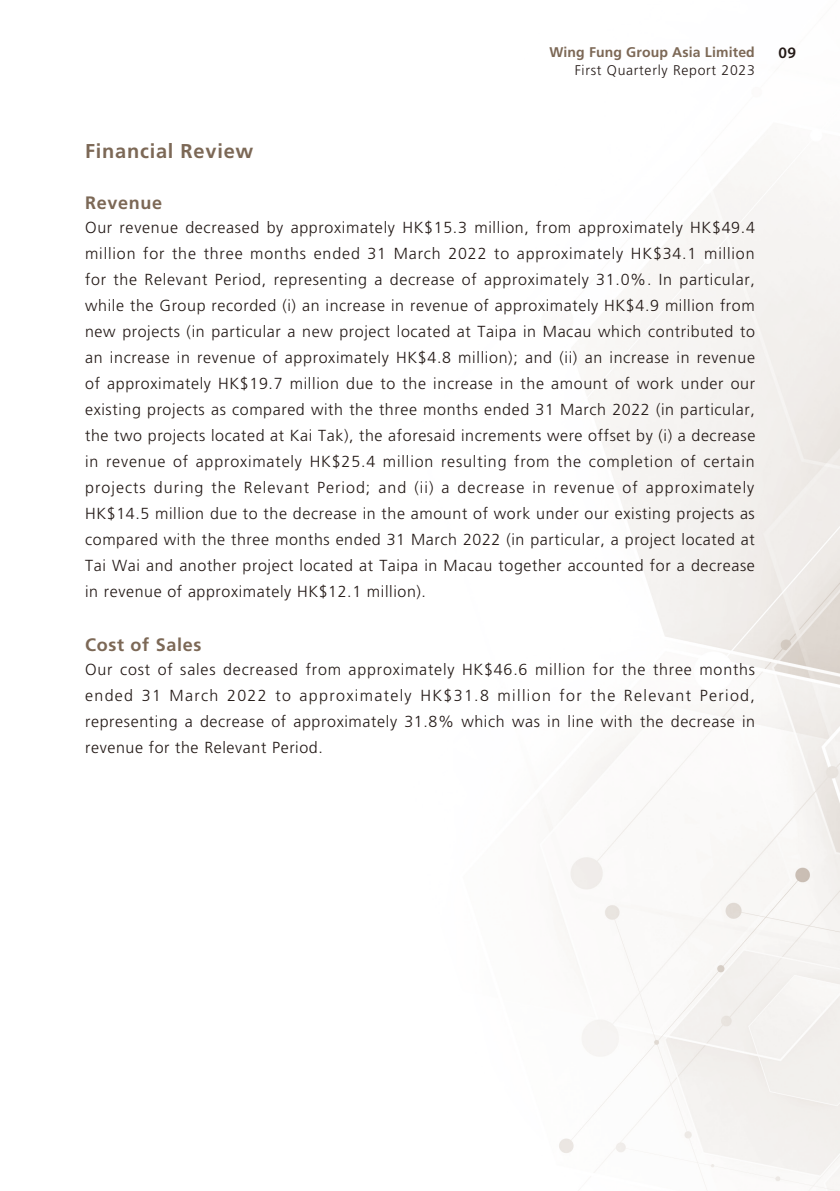
<style>
.page{position:relative;width:840px;height:1191px;background:#fff}
.page>*{position:absolute;margin:0;border:0;box-sizing:border-box;transform-origin:0 0}
.t1{font:700 20px "Frutiger LT Std";letter-spacing:.04em;color:#7c6856}
.t2{font:700 18px "Frutiger LT Std";letter-spacing:.04em;color:#7c6856}
.t3{font:300 16px/26px "Frutiger LT Std";letter-spacing:.04em;color:#231916;text-align:justify}
.t4{font:600 16px "Myriad Pro";color:#231916}
.t5{font:700 14px "Frutiger LT Std";letter-spacing:.01em;color:#7c6856}
.t6{font:300 14px "Frutiger LT Std";letter-spacing:.05em;color:#231916}
</style>
<div class="page">
<img style="left:544px;top:147px;width:295px;height:1044px">
<p class="t5" style="left:549px;top:44px;width:207px">Wing Fung Group Asia Limited</p>
<p class="t6" style="left:574px;top:62px;width:181px">First Quarterly Report 2023</p>
<p class="t4" style="left:778px;top:42px;width:19px">09</p>
<p class="t1" style="left:85px;top:140px;width:170px">Financial Review</p>
<p class="t2" style="left:85px;top:192px;width:79px">Revenue</p>
<p class="t3" style="left:85px;top:215px;width:671px">Our revenue decreased by approximately HK$15.3 million, from approximately HK$49.4 million for the three months ended 31 March 2022 to approximately HK$34.1 million for the Relevant Period, representing a decrease of approximately 31.0%. In particular, while the Group recorded (i) an increase in revenue of approximately HK$4.9 million from new projects (in particular a new project located at Taipa in Macau which contributed to an increase in revenue of approximately HK$4.8 million); and (ii) an increase in revenue of approximately HK$19.7 million due to the increase in the amount of work under our existing projects as compared with the three months ended 31 March 2022 (in particular, the two projects located at Kai Tak), the aforesaid increments were offset by (i) a decrease in revenue of approximately HK$25.4 million resulting from the completion of certain projects during the Relevant Period; and (ii) a decrease in revenue of approximately HK$14.5 million due to the decrease in the amount of work under our existing projects as compared with the three months ended 31 March 2022 (in particular, a project located at Tai Wai and another project located at Taipa in Macau together accounted for a decrease in revenue of approximately HK$12.1 million).</p>
<p class="t2" style="left:85px;top:634px;width:118px">Cost of Sales</p>
<p class="t3" style="left:85px;top:657px;width:671px">Our cost of sales decreased from approximately HK$46.6 million for the three months ended 31 March 2022 to approximately HK$31.8 million for the Relevant Period, representing a decrease of approximately 31.8% which was in line with the decrease in revenue for the Relevant Period.</p>
</div>
